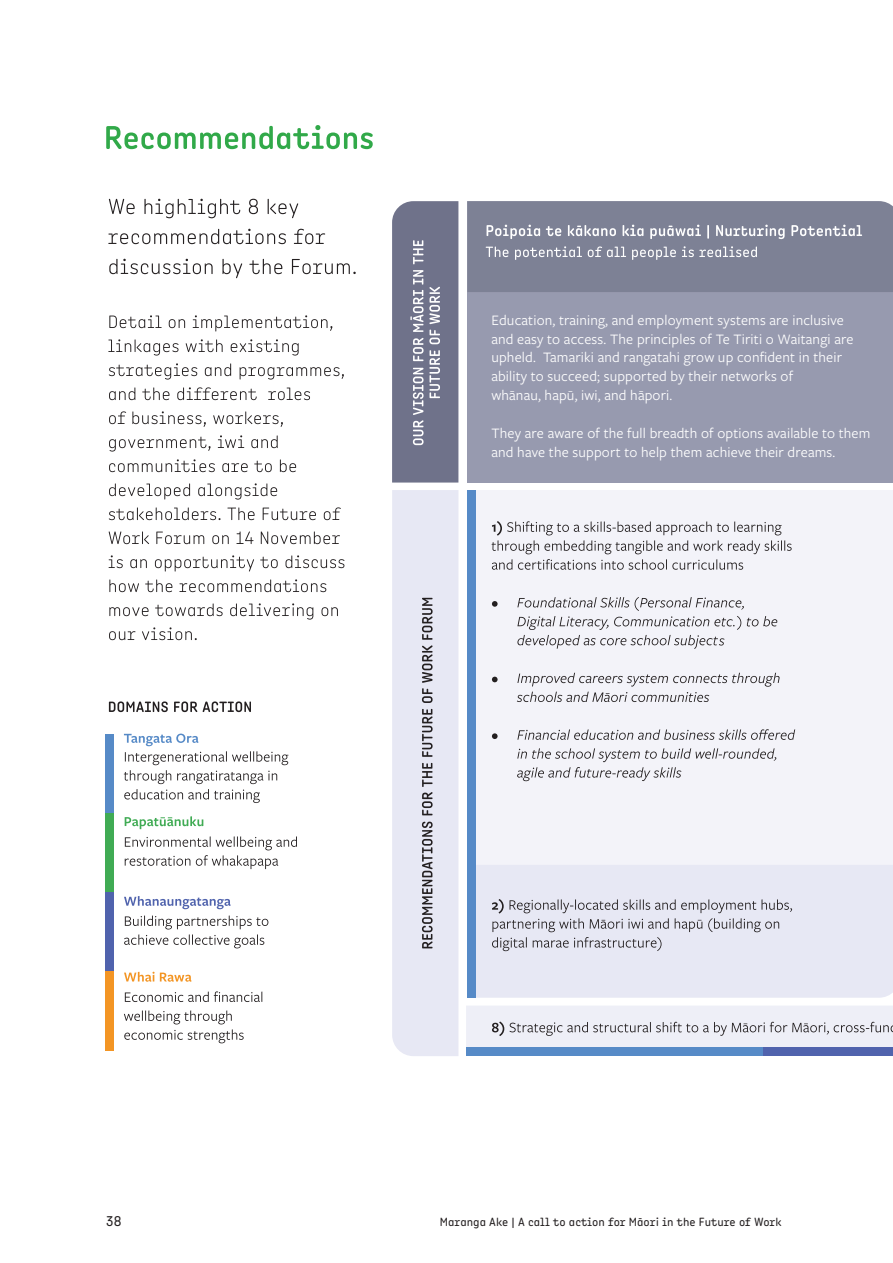
<style>
.page{position:relative;width:893px;height:1263px;background:#fff}
.page>*{position:absolute;margin:0;border:0;box-sizing:border-box;transform-origin:0 0}
.Body_Copy_10pt___12{font:15px/18.9px "Freight Sans Pro";letter-spacing:.01em;color:#fff}
.t1{font:14.25px "TRY Angus";color:#231f20}
.t2{font:12px "TRY Angus";color:#231f20}
</style>
<div class="page">
<div style="left:467px;top:292px;width:426px;height:190px;background:#979aaf"></div>
<div style="left:106px;top:813px;width:8px;height:79px;background:#40ab54"></div>
<div style="left:106px;top:892px;width:8px;height:79px;background:#5063ad"></div>
<div style="left:106px;top:971px;width:8px;height:80px;background:#f39524"></div>
<div style="left:467px;top:490px;width:426px;height:375px;background:#f3f3f9"></div>
<div style="left:476px;top:865px;width:417px;height:133px;background:#e7e8f4"></div>
<svg style="left:109px;top:627px;width:88px;height:13px"></svg>
<svg style="left:109px;top:603px;width:229px;height:17px"></svg>
<svg style="left:109px;top:579px;width:217px;height:13px"></svg>
<svg style="left:109px;top:555px;width:235px;height:16px"></svg>
<svg style="left:109px;top:531px;width:231px;height:13px"></svg>
<svg style="left:109px;top:507px;width:232px;height:13px"></svg>
<svg style="left:109px;top:483px;width:168px;height:17px"></svg>
<svg style="left:109px;top:459px;width:187px;height:13px"></svg>
<svg style="left:109px;top:435px;width:169px;height:17px"></svg>
<svg style="left:109px;top:411px;width:174px;height:16px"></svg>
<svg style="left:109px;top:387px;width:201px;height:13px"></svg>
<svg style="left:109px;top:363px;width:235px;height:17px"></svg>
<svg style="left:108px;top:339px;width:191px;height:17px"></svg>
<svg style="left:109px;top:315px;width:223px;height:16px"></svg>
<svg style="left:109px;top:259px;width:247px;height:19px"></svg>
<svg style="left:108px;top:229px;width:217px;height:15px"></svg>
<svg style="left:109px;top:199px;width:189px;height:19px"></svg>
<svg style="left:106px;top:125px;width:267px;height:24px"></svg>
<svg style="left:467px;top:201px;width:426px;height:91px;background:#84889a"></svg>
<div style="left:467px;top:490px;width:9px;height:508px;background:#568ac7"></div>
<svg style="left:517px;top:748px;width:259px;height:33px"></svg>
<svg style="left:492px;top:729px;width:303px;height:11px"></svg>
<svg style="left:492px;top:673px;width:288px;height:29px"></svg>
<svg style="left:492px;top:521px;width:300px;height:49px"></svg>
<svg style="left:492px;top:899px;width:300px;height:52px;background:#d0d0db"></svg>
<div style="left:466px;top:1048px;width:297px;height:8px;background:#568ac7"></div>
<svg style="left:125px;top:836px;width:172px;height:33px"></svg>
<svg style="left:124px;top:1010px;width:120px;height:33px"></svg>
<svg style="left:125px;top:991px;width:137px;height:11px"></svg>
<svg style="left:124px;top:915px;width:144px;height:33px"></svg>
<svg style="left:125px;top:816px;width:78px;height:13px"></svg>
<svg style="left:124px;top:896px;width:107px;height:13px"></svg>
<svg style="left:124px;top:972px;width:67px;height:10px"></svg>
<svg style="left:109px;top:701px;width:142px;height:11px"></svg>
<svg style="left:392px;top:201px;width:66px;height:282px;background:#7a7d93"></svg>
<div style="left:392px;top:490px;width:66px;height:566px;background:#e7e8f4"></div>
<div style="left:763px;top:1048px;width:130px;height:8px;background:#5063ad"></div>
<svg style="left:466px;top:1006px;width:427px;height:42px;background:#e0e1ea"></svg>
<div style="left:106px;top:734px;width:8px;height:79px;background:#568ac7"></div>
<svg style="left:124px;top:734px;width:164px;height:69px"></svg>
<svg style="left:492px;top:597px;width:285px;height:52px"></svg>
<p class="Body_Copy_10pt___12" style="left:491px;top:310px;width:364px">Education, training, and employment systems are inclusive and easy to access. The principles of Te Tiriti o Waitangi are upheld. Tamariki and rangatahi grow up confident in their ability to succeed; supported by their networks of</p>
<p class="Body_Copy_10pt___12" style="left:491px;top:385px;width:182px">whānau, hapū, iwi, and hāpori.</p>
<p class="Body_Copy_10pt___12" style="left:491px;top:423px;width:381px">They are aware of the full breadth of options available to them and have the support to help them achieve their dreams.</p>
<p class="t1" style="left:106px;top:1212px;width:17px">38</p>
<p class="t2" style="left:440px;top:1215px;width:343px">Maranga Ake | A call to action for Māori in the Future of Work</p>
</div>
